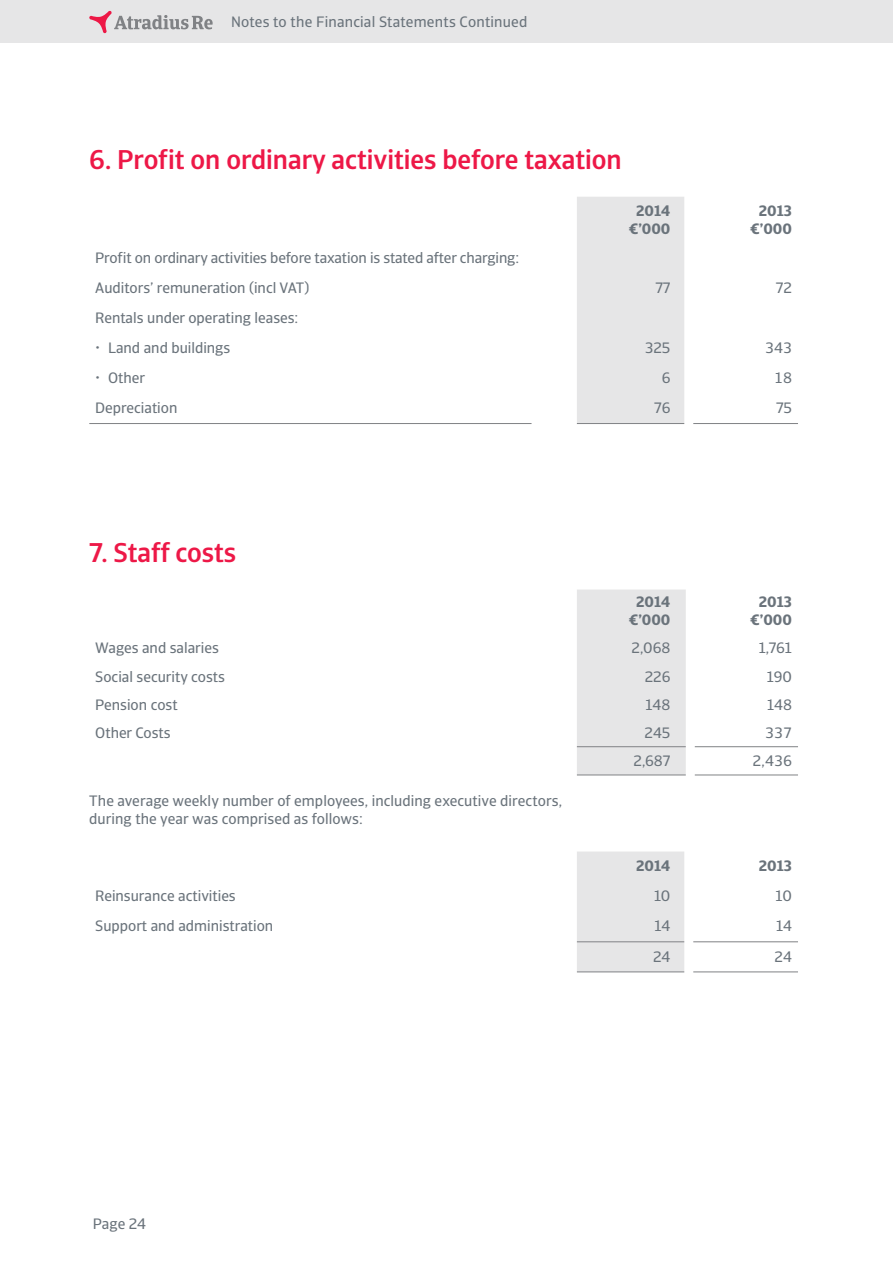
<style>
.page{position:relative;width:893px;height:1263px;background:#fff}
.page>*{position:absolute;margin:0;border:0;box-sizing:border-box;transform-origin:0 0}
.t1{font:500 27px "Catalana Sans";color:#ed1847}
.t2{font:15px/30.2px "Catalana Sans";color:#6a737b}
.t3{font:700 15px/18px "Catalana Sans";color:#6a737b;text-align:center}
</style>
<div class="page">
<div style="left:577px;top:197px;width:107px;height:226px;background:#e6e6e7"></div>
<hr style="left:89px;top:423px;width:442px;height:1px;background:#808285">
<hr style="left:577px;top:423px;width:110px;height:1px;background:#808285">
<hr style="left:687px;top:423px;width:111px;height:1px;background:#808285">
<div style="left:577px;top:589px;width:109px;height:186px;background:#e6e6e7"></div>
<hr style="left:577px;top:746px;width:110px;height:1px;background:#808285">
<hr style="left:687px;top:746px;width:111px;height:1px;background:#808285">
<hr style="left:577px;top:775px;width:110px;height:1px;background:#808285">
<hr style="left:687px;top:775px;width:111px;height:1px;background:#808285">
<div style="left:577px;top:851px;width:107px;height:120px;background:#e6e6e7"></div>
<hr style="left:577px;top:941px;width:110px;height:1px;background:#808285">
<hr style="left:687px;top:941px;width:111px;height:1px;background:#808285">
<hr style="left:577px;top:971px;width:110px;height:1px;background:#808285">
<hr style="left:687px;top:971px;width:111px;height:1px;background:#808285">
<div style="left:0;top:0;width:893px;height:43px;background:#e6e6e7"></div>
<svg style="left:89px;top:11px;width:124px;height:22px"></svg>
<div style="left:684px;top:846px;width:9px;height:209px;background:#fff"></div>
<div style="left:686px;top:587px;width:9px;height:209px;background:#fff"></div>
<div style="left:684px;top:194px;width:9px;height:237px;background:#fff"></div>
<p class="t2" style="left:231px;top:7px;width:352px">Profit &amp; Loss Account Ye r Ended 31 December 2014</p>
<p class="t2" style="left:231px;top:7px;width:298px">Notes to the Financial Statements Continued</p>
<h1 class="t1" style="left:89px;top:143px;width:534px">6. Profit on ordinary activities before taxation</h1>
<p class="t2" style="left:95px;top:243px;width:425px">Profit on ordinary activities before taxation is stated after charging:<br>Auditors’ remuneration (incl VAT)</p>
<p class="t3" style="left:629px;top:202px;width:43px">2014 €’000</p>
<p class="t3" style="left:750px;top:202px;width:43px">2013 €’000</p>
<p class="t2" style="left:655px;top:273px;width:17px">77</p>
<p class="t2" style="left:776px;top:273px;width:18px">72</p>
<p class="t2" style="left:95px;top:303px;width:205px">Rentals under operating leases:</p>
<p class="t2" style="left:95px;top:333px;width:137px">• Land and buildings</p>
<p class="t2" style="left:645px;top:333px;width:27px">325</p>
<p class="t2" style="left:765px;top:333px;width:28px">343</p>
<p class="t2" style="left:95px;top:363px;width:51px">• Other</p>
<p class="t2" style="left:662px;top:363px;width:10px">6</p>
<p class="t2" style="left:774px;top:363px;width:19px">18</p>
<p class="t2" style="left:95px;top:393px;width:84px">Depreciation</p>
<p class="t2" style="left:654px;top:393px;width:18px">76</p>
<p class="t2" style="left:776px;top:393px;width:18px">75</p>
<h1 class="t1" style="left:89px;top:536px;width:148px">7. Staff costs</h1>
<p class="t3" style="left:629px;top:593px;width:43px">2014 €’000</p>
<p class="t3" style="left:750px;top:593px;width:43px">2013 €’000</p>
<p class="t2" style="left:95px;top:633px;width:125px">Wages and salaries</p>
<p class="t2" style="left:632px;top:633px;width:40px">2,068</p>
<p class="t2" style="left:759px;top:633px;width:35px">1,761</p>
<p class="t2" style="left:95px;top:661px;width:131px">Social security costs</p>
<p class="t2" style="left:645px;top:661px;width:27px">226</p>
<p class="t2" style="left:767px;top:661px;width:27px">190</p>
<p class="t2" style="left:95px;top:690px;width:84px">Pension cost</p>
<p class="t2" style="left:645px;top:690px;width:26px">148</p>
<p class="t2" style="left:767px;top:690px;width:26px">148</p>
<p class="t2" style="left:95px;top:718px;width:77px">Other Costs</p>
<p class="t2" style="left:645px;top:718px;width:27px">245</p>
<p class="t2" style="left:765px;top:718px;width:28px">337</p>
<p class="t2" style="left:633px;top:746px;width:38px">2,687</p>
<p class="t2" style="left:753px;top:746px;width:41px">2,436</p>
<p class="t2" style="left:89px;top:792px;width:474px;line-height:18px">The average weekly number of employees, including executive directors, during the year was comprised as follows:</p>
<p class="t3" style="left:636px;top:857px;width:36px">2014</p>
<p class="t3" style="left:759px;top:857px;width:35px">2013</p>
<p class="t2" style="left:95px;top:881px;width:142px">Reinsurance activities</p>
<p class="t2" style="left:654px;top:881px;width:18px">10</p>
<p class="t2" style="left:776px;top:881px;width:18px">10</p>
<p class="t2" style="left:95px;top:911px;width:180px">Support and administration</p>
<p class="t2" style="left:654px;top:911px;width:17px">14</p>
<p class="t2" style="left:776px;top:911px;width:17px">14</p>
<p class="t2" style="left:653px;top:941px;width:19px">24</p>
<p class="t2" style="left:775px;top:941px;width:19px">24</p>
<p class="t2" style="left:93px;top:1208px;width:55px">Page 24</p>
</div>
